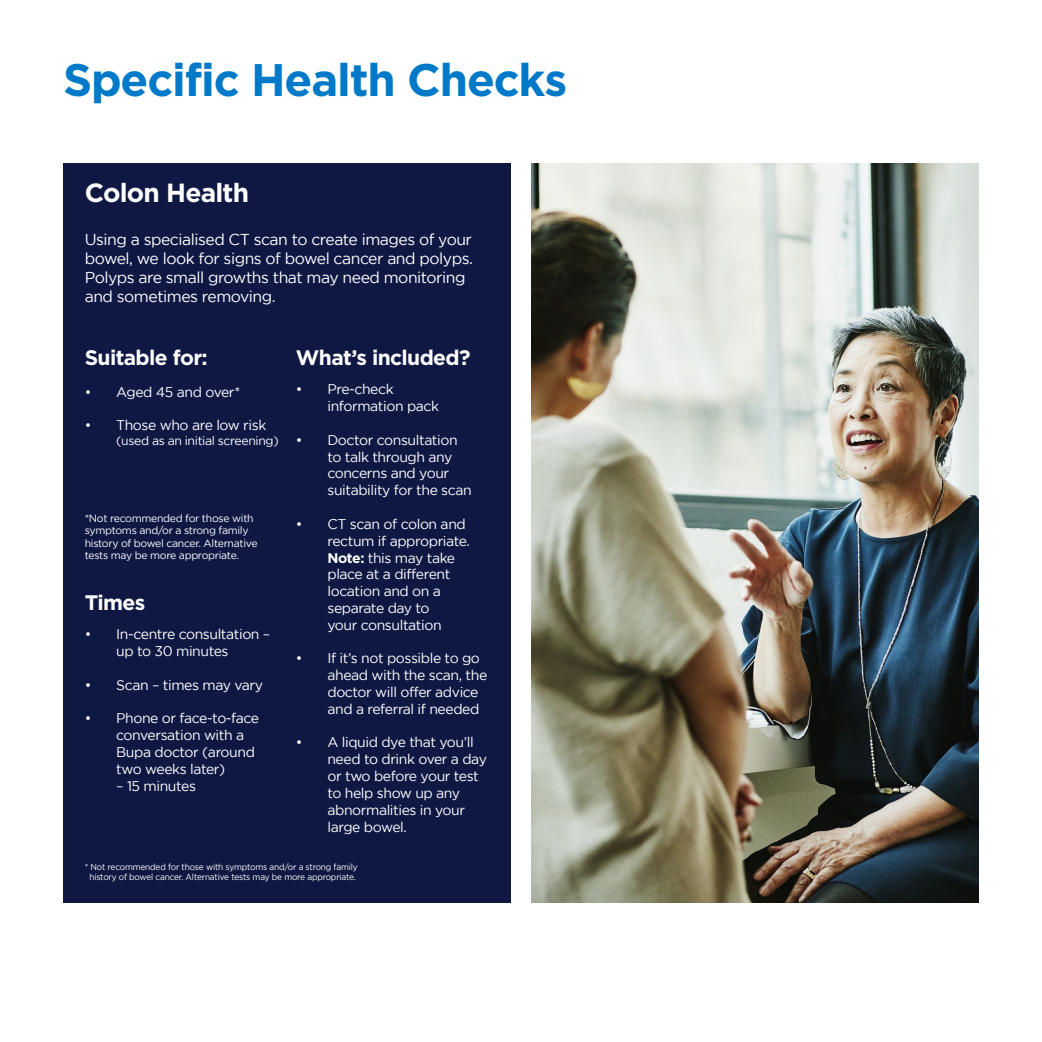
<style>
.page{position:relative;width:1042px;height:1042px;background:#fff}
.page>*{position:absolute;margin:0;border:0;box-sizing:border-box;transform-origin:0 0}
.t1{font:700 45.5px "Gotham";letter-spacing:-.025em;color:#0079c8}
.t2{font:700 26.25px "Gotham";letter-spacing:-.03em;color:#fff}
.t3{font:700 21px "Gotham";letter-spacing:-.03em;color:#fff}
.t4{font:15.75px/18.9px "Gotham";letter-spacing:-.03em;color:#fff}
.t5{font:14px/16.8px "Gotham";letter-spacing:-.03em;color:#fff}
.t6{font:12.25px "Gotham";letter-spacing:-.03em;color:#fff}
.t7{font:10.5px/12.6px "Gotham";letter-spacing:-.03em;color:#fff}
.t8{font:8.75px/9.6px "Gotham";letter-spacing:-.02em;color:#fff;text-align:center;scale:.95 1}
.s1{font-weight:700}
</style>
<div class="page">
<div style="left:64px;top:164px;width:447px;height:738px;background:#0e1843"></div>
<img style="left:531px;top:164px;width:447px;height:738px">
<h1 class="t1" style="left:63px;top:54px;width:505px">Specific Health Checks</h1>
<h2 class="t2" style="left:85px;top:177px;width:166px">Colon Health</h2>
<p class="t4" style="left:85px;top:230px;width:389px">Using a specialised CT scan to create images of your bowel, we look for signs of bowel cancer and polyps.<br>Polyps are small growths that may need monitoring and sometimes removing.</p>
<h3 class="t3" style="left:85px;top:345px;width:124px">Suitable for:</h3>
<p class="t5" style="left:85px;top:383px;width:157px">• Aged 45 and over*</p>
<p class="t5" style="left:85px;top:416px;width:183px">• Those who are low risk</p>
<p class="t6" style="left:116px;top:433px;width:164px">(used as an initial screening)</p>
<p class="t7" style="left:85px;top:511px;width:174px">*Not recommended for those with symptoms and/or a strong family history of bowel cancer. Alternative tests may be more appropriate.</p>
<h3 class="t3" style="left:85px;top:590px;width:62px">Times</h3>
<p class="t5" style="left:116px;top:625px;width:155px;text-indent:-31px">• In-centre consultation – up to 30 minutes</p>
<p class="t5" style="left:85px;top:676px;width:180px">• Scan – times may vary</p>
<p class="t5" style="left:116px;top:709px;width:144px;text-indent:-31px">• Phone or face-to-face conversation with a<br>Bupa doctor (around two weeks later)</p>
<p class="t5" style="left:116px;top:776px;width:81px">– 15 minutes</p>
<h3 class="t3" style="left:296px;top:345px;width:176px">What’s included?</h3>
<p class="t5" style="left:327px;top:381px;width:113px;text-indent:-32px">• Pre-check information pack</p>
<p class="t5" style="left:327px;top:431px;width:146px;text-indent:-32px">• Doctor consultation to talk through any concerns and your suitability for the scan</p>
<p class="t5" style="left:327px;top:515px;width:144px;text-indent:-32px">• CT scan of colon and rectum if appropriate.<br><span class="s1">Note:</span> this may take place at a different location and on a separate day to<br>your consultation</p>
<p class="t5" style="left:327px;top:649px;width:161px;text-indent:-32px">• If it’s not possible to go ahead with the scan, the doctor will offer advice and a referral if needed</p>
<p class="t5" style="left:327px;top:733px;width:161px;text-indent:-32px">• A liquid dye that you’ll need to drink over a day or two before your test to help show up any abnormalities in your large bowel.</p>
<p class="t8" style="left:85px;top:861px;width:289px">* Not recommended for those with symptoms and/or a strong family history of bowel cancer. Alternative tests may be more appropriate.</p>
</div>
